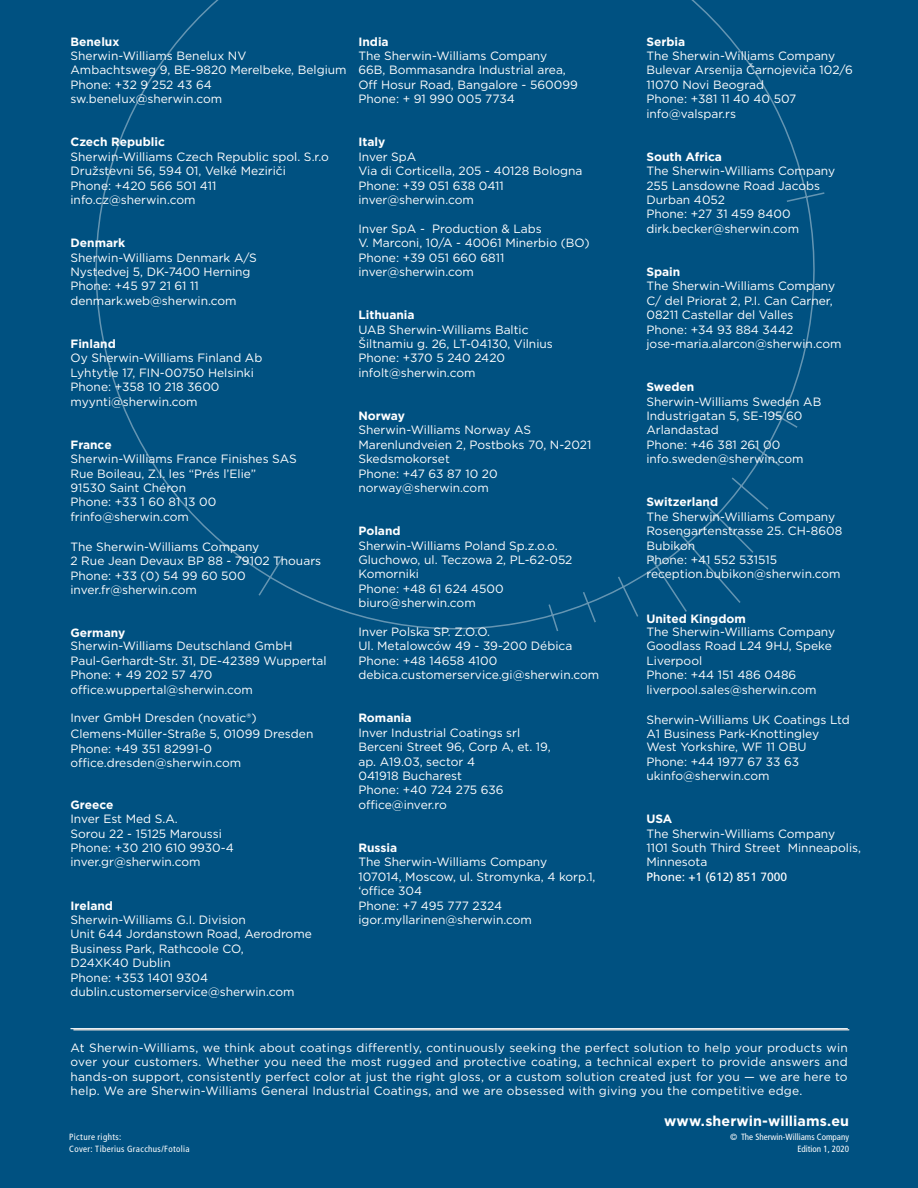
<style>
.page{position:relative;width:918px;height:1188px;background:#005181}
.page>*{position:absolute;margin:0;border:0;box-sizing:border-box;transform-origin:0 0}
.t1{font:700 14.25px "Gotham";letter-spacing:.005em;color:#fff}
.t2{font:12px/14.4px "Gotham";color:#fff}
.t3{font:700 12px "Gotham";color:#fff}
.t4{font:12px "Frutiger LT Std";color:#fff}
.t5{font:condensed 9px/12px "Frutiger LT Std";letter-spacing:.035em;color:#fff}
.t6{font:condensed 9px/12px "Frutiger LT Std";color:#fff;text-align:right}
</style>
<div class="page">
<svg style="left:95px;top:0;width:730px;height:631px"></svg>
<hr style="left:70px;top:1028px;width:778px;height:1px;background:#fff">
<hr style="left:73px;top:1029px;width:776px;height:2px;background:#d1d3d4">
<p class="t3" style="left:70px;top:33px;width:50px">Benelux</p>
<p class="t2" style="left:70px;top:48px;width:278px">Sherwin-Williams Benelux NV<br>Ambachtsweg 9, BE-9820 Merelbeke, Belgium<br>Phone: +32 9 252 43 64 sw.benelux@sherwin.com</p>
<p class="t3" style="left:70px;top:134px;width:96px">Czech Republic</p>
<p class="t2" style="left:70px;top:149px;width:260px">Sherwin-Williams Czech Republic spol. S.r.o<br>Družstevni 56, 594 01, Velké Meziriči<br>Phone: +420 566 501 411 info.cz@sherwin.com</p>
<p class="t3" style="left:70px;top:235px;width:56px">Denmark</p>
<p class="t2" style="left:70px;top:250px;width:188px">Sherwin-Williams Denmark A/S<br>Nystedvej 5, DK-7400 Herning<br>Phone: +45 97 21 61 11 denmark.web@sherwin.com</p>
<p class="t3" style="left:70px;top:336px;width:47px">Finland</p>
<p class="t2" style="left:70px;top:351px;width:193px">Oy Sherwin-Williams Finland Ab<br>Lyhtytie 17, FIN-00750 Helsinki<br>Phone: +358 10 218 3600 myynti@sherwin.com</p>
<p class="t3" style="left:70px;top:437px;width:43px">France</p>
<p class="t2" style="left:70px;top:451px;width:228px">Sherwin-Williams France Finishes SAS<br>Rue Boileau, Z.l. les “Prés l’Elie”<br>91530 Saint Chéron<br>Phone: +33 1 60 81 13 00 frinfo@sherwin.com</p>
<p class="t2" style="left:70px;top:539px;width:252px">The Sherwin-Williams Company<br>2 Rue Jean Devaux BP 88 - 79102 Thouars<br>Phone: +33 (0) 54 99 60 500 inver.fr@sherwin.com</p>
<p class="t3" style="left:70px;top:625px;width:56px">Germany</p>
<p class="t2" style="left:70px;top:639px;width:258px">Sherwin-Williams Deutschland GmbH Paul-Gerhardt-Str. 31, DE-42389 Wuppertal Phone: + 49 202 57 470 office.wuppertal@sherwin.com</p>
<p class="t2" style="left:70px;top:710px;width:244px;line-height:15.9px">Inver GmbH Dresden (novatic®)<br>Clemens-Müller-Straße 5, 01099 Dresden</p>
<p class="t2" style="left:70px;top:741px;width:172px">Phone: +49 351 82991-0 office.dresden@sherwin.com</p>
<p class="t3" style="left:70px;top:797px;width:44px">Greece</p>
<p class="t2" style="left:70px;top:811px;width:165px">Inver Est Med S.A.<br>Sorou 22 - 15125 Maroussi<br>Phone: +30 210 610 9930-4 inver.gr@sherwin.com</p>
<p class="t3" style="left:70px;top:897px;width:44px">Ireland</p>
<p class="t2" style="left:70px;top:912px;width:243px">Sherwin-Williams G.I. Division<br>Unit 644 Jordanstown Road, Aerodrome<br>Business Park, Rathcoole CO,<br>D24XK40 Dublin<br>Phone: +353 1401 9304 dublin.customerservice@sherwin.com</p>
<p class="t3" style="left:358px;top:33px;width:32px">India</p>
<p class="t2" style="left:358px;top:48px;width:221px">The Sherwin-Williams Company<br>66B, Bommasandra Industrial area,<br>Off Hosur Road, Bangalore - 560099<br>Phone: + 91 990 005 7734</p>
<p class="t3" style="left:358px;top:134px;width:28px">Italy</p>
<p class="t2" style="left:358px;top:149px;width:226px">Inver SpA<br>Via di Corticella, 205 - 40128 Bologna<br>Phone: +39 051 638 0411 inver@sherwin.com</p>
<p class="t2" style="left:358px;top:221px;width:233px">Inver SpA - Production &amp; Labs<br>V. Marconi, 10/A - 40061 Minerbio (BO)<br>Phone: +39 051 660 6811 inver@sherwin.com</p>
<p class="t3" style="left:358px;top:307px;width:58px">Lithuania</p>
<p class="t2" style="left:358px;top:322px;width:196px">UAB Sherwin-Williams Baltic<br>Šiltnamiu g. 26, LT-04130, Vilnius<br>Phone: +370 5 240 2420 infolt@sherwin.com</p>
<p class="t3" style="left:358px;top:408px;width:48px">Norway</p>
<p class="t2" style="left:358px;top:423px;width:234px">Sherwin-Williams Norway AS<br>Marenlundveien 2, Postboks 70, N-2021<br>Skedsmokorset<br>Phone: +47 63 87 10 20 norway@sherwin.com</p>
<p class="t3" style="left:358px;top:523px;width:44px">Poland</p>
<p class="t2" style="left:358px;top:538px;width:216px">Sherwin-Williams Poland Sp.z.o.o.<br>Gluchowo, ul. Teczowa 2, PL-62-052<br>Komorniki<br>Phone: +48 61 624 4500 biuro@sherwin.com</p>
<p class="t2" style="left:358px;top:624px;width:242px">Inver Polska SP. Z.O.O.<br>Ul. Metalowców 49 - 39-200 Débica<br>Phone: +48 14658 4100 debica.customerservice.gi@sherwin.com</p>
<p class="t3" style="left:358px;top:710px;width:55px">Romania</p>
<p class="t2" style="left:358px;top:725px;width:194px">Inver Industrial Coatings srl<br>Berceni Street 96, Corp A, et. 19, ap. A19.03, sector 4<br>041918 Bucharest<br>Phone: +40 724 275 636 office@inver.ro</p>
<p class="t3" style="left:358px;top:840px;width:40px">Russia</p>
<p class="t2" style="left:358px;top:855px;width:239px">The Sherwin-Williams Company<br>107014, Moscow, ul. Stromynka, 4 korp.1, ‘office 304<br>Phone: +7 495 777 2324 igor.myllarinen@sherwin.com</p>
<p class="t3" style="left:646px;top:33px;width:40px">Serbia</p>
<p class="t2" style="left:646px;top:48px;width:208px">The Sherwin-Williams Company<br>Bulevar Arsenija Čarnojeviča 102/6<br>11070 Novi Beograd<br>Phone: +381 11 40 40 507 info@valspar.rs</p>
<p class="t3" style="left:646px;top:149px;width:77px">South Africa</p>
<p class="t2" style="left:646px;top:163px;width:190px">The Sherwin-Williams Company<br>255 Lansdowne Road Jacobs<br>Durban 4052<br>Phone: +27 31 459 8400 dirk.becker@sherwin.com</p>
<p class="t3" style="left:646px;top:264px;width:35px">Spain</p>
<p class="t2" style="left:646px;top:279px;width:197px">The Sherwin-Williams Company<br>C/ del Priorat 2, P.I. Can Carner,<br>08211 Castellar del Valles<br>Phone: +34 93 884 3442 jose-maria.alarcon@sherwin.com</p>
<p class="t3" style="left:646px;top:379px;width:49px">Sweden</p>
<p class="t2" style="left:646px;top:394px;width:176px">Sherwin-Williams Sweden AB<br>Industrigatan 5, SE-195 60<br>Arlandastad<br>Phone: +46 381 261 00 info.sweden@sherwin.com</p>
<p class="t3" style="left:646px;top:494px;width:73px">Switzerland</p>
<p class="t2" style="left:646px;top:509px;width:197px">The Sherwin-Williams Company<br>Rosengartenstrasse 25. CH-8608<br>Bubikon<br>Phone: +41 552 531515 reception.bubikon@sherwin.com</p>
<p class="t3" style="left:646px;top:611px;width:101px">United Kingdom</p>
<p class="t2" style="left:646px;top:624px;width:190px">The Sherwin-Williams Company<br>Goodlass Road L24 9HJ, Speke<br>Liverpool<br>Phone: +44 151 486 0486 liverpool.sales@sherwin.com</p>
<p class="t2" style="left:646px;top:712px;width:205px">Sherwin-Williams UK Coatings Ltd<br>A1 Business Park-Knottingley</p>
<p class="t2" style="left:646px;top:739px;width:162px">West Yorkshire, WF 11 OBU<br>Phone: +44 1977 67 33 63 ukinfo@sherwin.com</p>
<p class="t3" style="left:646px;top:811px;width:28px">USA</p>
<p class="t2" style="left:646px;top:826px;width:216px">The Sherwin-Williams Company<br>1101 South Third Street Minneapolis,<br>Minnesota</p>
<p class="t4" style="left:646px;top:870px;width:142px">Phone: +1 (612) 851 7000</p>
<p class="t2" style="left:70px;top:1040px;width:779px;text-align:justify">At Sherwin-Williams, we think about coatings differently, continuously seeking the perfect solution to help your products win over your customers. Whether you need the most rugged and protective coating, a technical expert to provide answers and hands-on support, consistently perfect color at just the right gloss, or a custom solution created just for you — we are here to help. We are Sherwin-Williams General Industrial Coatings, and we are obsessed with giving you the competitive edge.</p>
<p class="t6" style="left:730px;top:1131px;width:120px">© The Sherwin-Williams Company<br>Edition 1, 2020</p>
<p class="t1" style="left:664px;top:1111px;width:186px">www.sherwin-williams.eu</p>
<p class="t5" style="left:69px;top:1131px;width:122px">Picture rights:<br>Cover: Tiberius Gracchus/Fotolia</p>
</div>
